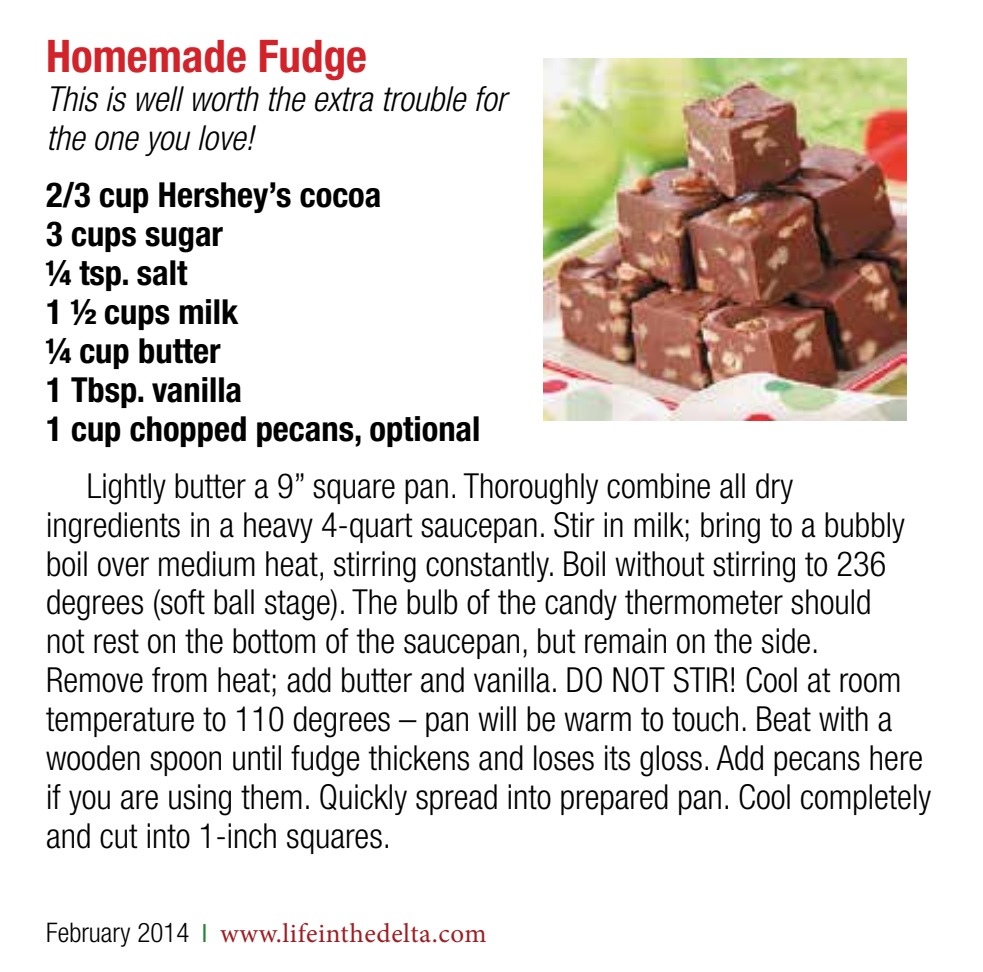
<style>
.page{position:relative;width:983px;height:972px;background:#fff}
.page>*{position:absolute;margin:0;border:0;box-sizing:border-box;transform-origin:0 0}
.t1{font:700 condensed 45px "Helvetica Neue";color:#d2232a}
.t2{font:300 condensed 34.5px/39px "Helvetica Neue";color:#000}
.t3{font:700 condensed 34.5px/39px "Helvetica Neue";color:#000}
.t4{font:italic 300 condensed 34.5px/39px "Helvetica Neue";color:#000}
.t5{font:27px "Minion Pro";letter-spacing:.02em;color:#9f1d21}
.s1{font-family:"Helvetica Neue";font-weight:300;font-stretch:condensed;color:#000}
.s2{font-family:"Minion";font-weight:700;color:#298235}
</style>
<div class="page">
<img style="left:543px;top:58px;width:363px;height:363px">
<h1 class="t1" style="left:46px;top:28px;width:322px">Homemade Fudge</h1>
<p class="t4" style="left:46px;top:79px;width:461px">This is well worth the extra trouble for the one you love!</p>
<p class="t3" style="left:46px;top:174px;width:436px">2/3 cup Hershey’s cocoa<br>3 cups sugar<br>¼ tsp. salt<br>1 ½ cups milk<br>¼ cup butter<br>1 Tbsp. vanilla<br>1 cup chopped pecans, optional</p>
<p class="t2" style="left:46px;top:466px;width:886px;text-indent:41px">Lightly butter a 9” square pan. Thoroughly combine all dry ingredients in a heavy 4-quart saucepan. Stir in milk; bring to a bubbly boil over medium heat, stirring constantly. Boil without stirring to 236 degrees (soft ball stage). The bulb of the candy thermometer should<br>not rest on the bottom of the saucepan, but remain on the side.<br>Remove from heat; add butter and vanilla. DO NOT STIR! Cool at room temperature to 110 degrees – pan will be warm to touch. Beat with a wooden spoon until fudge thickens and loses its gloss. Add pecans here if you are using them. Quickly spread into prepared pan. Cool completely and cut into 1-inch squares.</p>
<p class="t5" style="left:46px;top:915px;width:441px"><span class="s1">February 2014</span> <span class="s2">|</span> www.lifeinthedelta.com</p>
</div>
